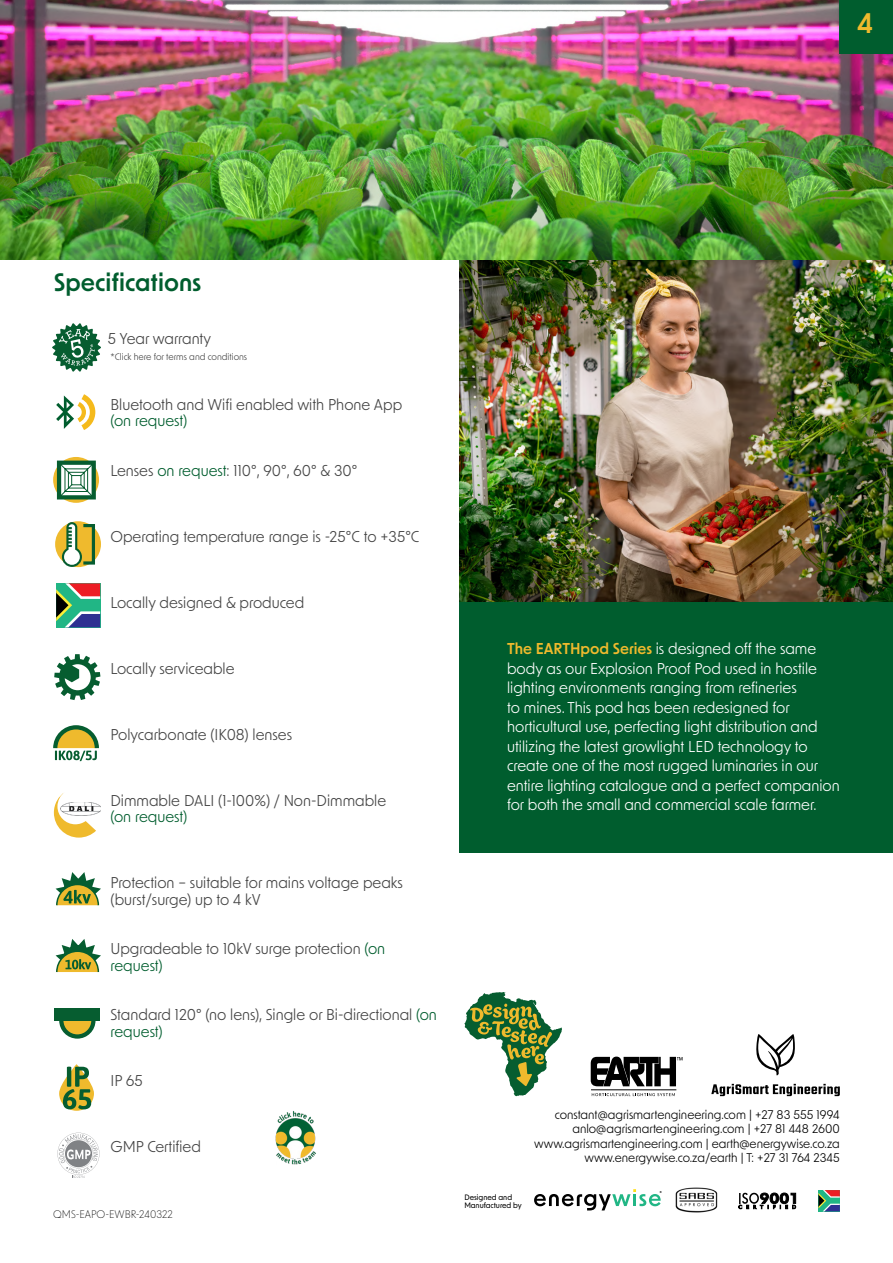
<style>
.page{position:relative;width:893px;height:1263px;background:#fff}
.page>*{position:absolute;margin:0;border:0;box-sizing:border-box;transform-origin:0 0}
.t1{font:600 27px "New Order";color:#efba2d}
.t2{font:600 24px "New Order";color:#005d2e}
.t3{font:15px/16.5px "New Order";color:#444}
.t4{font:15px/19.5px "New Order";color:#fff}
.t5{font:15px "New Order";color:#005d2e}
.t6{font:12px "New Order";color:#000}
.t7{font:300 10.5px "New Order";color:#000}
.t8{font:9px "New Order";color:#444}
.t9{font:500 7.5px "New Order";color:#000}
.s1{color:#005d2e}
.s2{font-weight:600;color:#efba2d}
</style>
<div class="page">
<img style="left:459px;top:259px;width:434px;height:343px">
<div style="left:459px;top:602px;width:434px;height:251px;background:#005d2e"></div>
<img style="left:275px;top:1111px;width:41px;height:53px">
<svg style="left:59px;top:1064px;width:35px;height:47px"></svg>
<svg style="left:63px;top:1067px;width:28px;height:42px"></svg>
<svg style="left:53px;top:725px;width:46px;height:36px"></svg>
<svg style="left:53px;top:457px;width:46px;height:46px"></svg>
<svg style="left:57px;top:461px;width:39px;height:38px"></svg>
<svg style="left:60px;top:464px;width:33px;height:32px"></svg>
<div style="left:71px;top:475px;width:10px;height:10px;background:#fff;border:1px solid #065d30"></div>
<img style="left:96px;top:803px;width:5px;height:11px">
<svg style="left:54px;top:793px;width:42px;height:44px"></svg>
<svg style="left:59px;top:1020px;width:37px;height:19px"></svg>
<div style="left:55px;top:1008px;width:45px;height:12px;background:#065d30"></div>
<svg style="left:52px;top:323px;width:49px;height:49px"></svg>
<svg style="left:54px;top:654px;width:46px;height:46px"></svg>
<div style="left:55px;top:521px;width:46px;height:46px;background:#efba2d;border-radius:50%"></div>
<svg style="left:62px;top:522px;width:20px;height:45px"></svg>
<div style="left:82px;top:524px;width:13px;height:41px;border:3px solid #065d30"></div>
<svg style="left:57px;top:1133px;width:42px;height:45px"></svg>
<svg style="left:55px;top:872px;width:46px;height:34px"></svg>
<svg style="left:55px;top:939px;width:46px;height:34px"></svg>
<img style="left:0;top:0;width:893px;height:259px">
<div style="left:840px;top:0;width:53px;height:53px;background:#005d2e"></div>
<svg style="left:56px;top:394px;width:39px;height:36px"></svg>
<svg style="left:56px;top:583px;width:44px;height:44px"></svg>
<svg style="left:738px;top:1192px;width:59px;height:17px"></svg>
<svg style="left:818px;top:1190px;width:22px;height:21px"></svg>
<svg style="left:534px;top:1189px;width:128px;height:21px"></svg>
<img style="left:675px;top:1187px;width:43px;height:26px">
<svg style="left:756px;top:1034px;width:39px;height:41px"></svg>
<svg style="left:711px;top:1084px;width:129px;height:12px"></svg>
<hr style="left:591px;top:1089px;width:85px;height:1px;background:#000">
<svg style="left:592px;top:1093px;width:83px;height:3px"></svg>
<svg style="left:591px;top:1056px;width:92px;height:30px"></svg>
<svg style="left:464px;top:992px;width:98px;height:104px"></svg>
<p class="t1" style="left:857px;top:6px;width:18px">4</p>
<p class="t2" style="left:54px;top:267px;width:149px">Specifications</p>
<p class="t3" style="left:108px;top:329px;width:105px">5 Year warranty</p>
<p class="t8" style="left:111px;top:351px;width:138px">*Click here for terms and conditions</p>
<p class="t3" style="left:111px;top:395px;width:293px">Bluetooth and Wifi enabled with Phone App</p>
<p class="t5" style="left:111px;top:411px;width:78px">(on request)</p>
<p class="t3" style="left:111px;top:461px;width:248px">Lenses <span class="s1">on request</span>: 110°, 90°, 60° &amp; 30°</p>
<p class="t3" style="left:111px;top:527px;width:310px">Operating temperature range is -25°C to +35°C</p>
<p class="t3" style="left:111px;top:593px;width:195px">Locally designed &amp; produced</p>
<p class="t3" style="left:111px;top:659px;width:126px">Locally serviceable</p>
<p class="t3" style="left:111px;top:725px;width:183px">Polycarbonate (IK08) lenses</p>
<p class="t3" style="left:111px;top:791px;width:277px">Dimmable DALI (1-100%) / Non-Dimmable</p>
<p class="t5" style="left:111px;top:807px;width:78px">(on request)</p>
<p class="t3" style="left:111px;top:874px;width:294px">Protection – suitable for mains voltage peaks (burst/surge) up to 4 kV</p>
<p class="t3" style="left:111px;top:940px;width:276px">Upgradeable to 10kV surge protection <span class="s1">(on request)</span></p>
<p class="t3" style="left:111px;top:1006px;width:328px">Standard 120° (no lens), Single or Bi-directional <span class="s1">(on request)</span></p>
<p class="t3" style="left:111px;top:1072px;width:34px">IP 65</p>
<p class="t3" style="left:111px;top:1138px;width:92px">GMP Certified</p>
<p class="t7" style="left:53px;top:1207px;width:121px">QMS-EAPO-EWBR-240322</p>
<p class="t4" style="left:507px;top:638px;width:334px"><span class="s2">The EARTHpod Series</span> is designed off the same body as our Explosion Proof Pod used in hostile lighting environments ranging from refineries<br>to mines. This pod has been redesigned for horticultural use, perfecting light distribution and utilizing the latest growlight LED technology to create one of the most rugged luminaries in our entire lighting catalogue and a perfect companion for both the small and commercial scale farmer.</p>
<p class="t9" style="left:464px;top:1192px;width:49px">Designed and</p>
<p class="t9" style="left:464px;top:1201px;width:59px">Manufactured by</p>
<p class="t6" style="left:555px;top:1107px;width:287px">constant@agrismartengineering.com | +27 83 555 1994</p>
<p class="t6" style="left:572px;top:1121px;width:269px">anlo@agrismartengineering.com | +27 81 448 2600</p>
<p class="t6" style="left:534px;top:1136px;width:307px">www.agrismartengineering.com | earth@energywise.co.za</p>
<p class="t6" style="left:585px;top:1150px;width:257px">www.energywise.co.za/earth | T: +27 31 764 2345</p>
</div>
